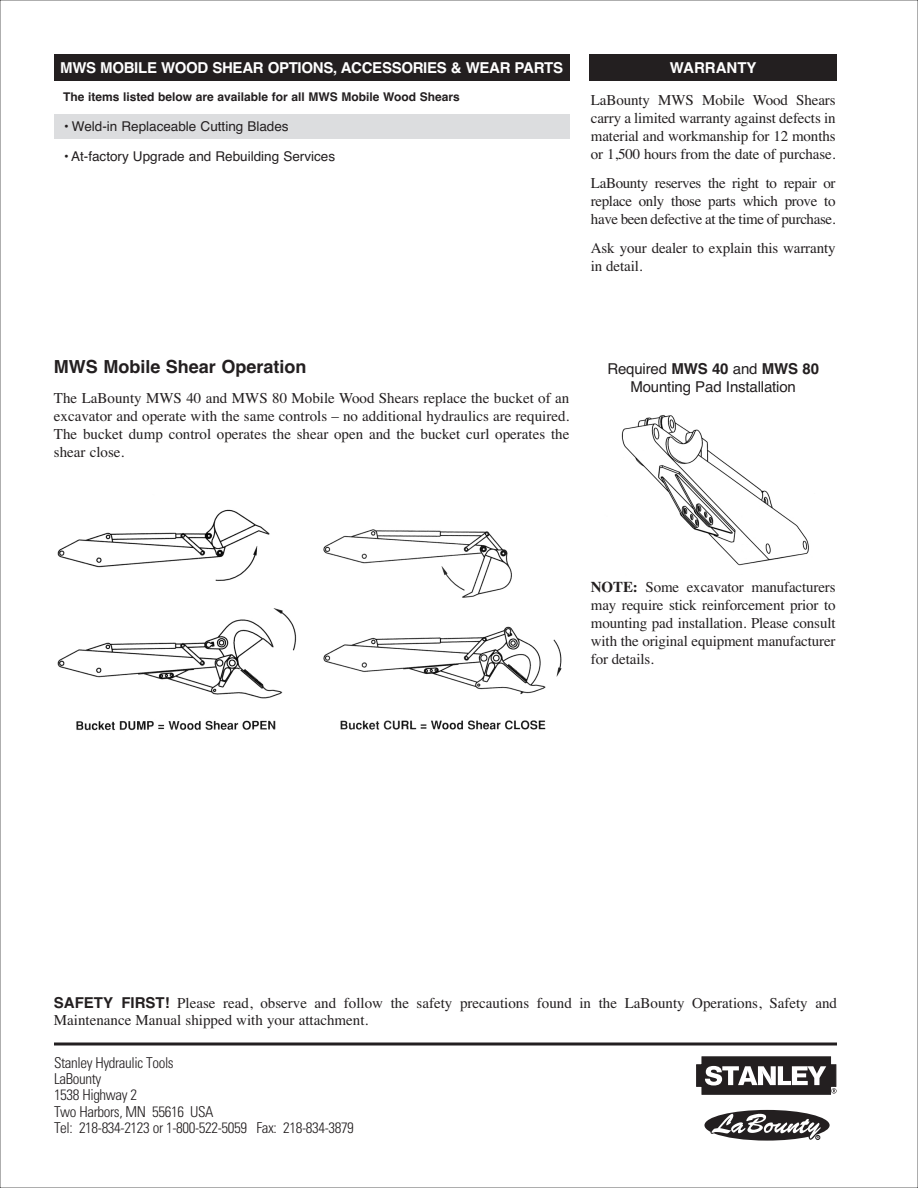
<style>
.page{position:relative;width:918px;height:1188px;background:#fff}
.page>*{position:absolute;margin:0;border:0;box-sizing:border-box;transform-origin:0 0}
.t1{font:700 18px "Helvetica";color:#231f20}
.t2{font:15px/18px "Times";letter-spacing:-.01em;color:#231f20;text-align:justify}
.t3{font:300 condensed 15px/16.4px "Univers";letter-spacing:-.025em;color:#231f20}
.t4{font:700 15px "Helvetica";letter-spacing:-.02em;color:#fff}
.t5{font:15px/18px "Helvetica";letter-spacing:-.01em;color:#231f20;text-align:center}
.t6{font:700 15px "Helvetica";color:#fff}
.t7{font:13.5px "Helvetica";color:#231f20}
.t8{font:700 12px "Helvetica";color:#231f20}
.s1{font-weight:700}
.s2{font-family:"Helvetica";font-weight:700}
</style>
<div class="page">
<div style="left:54px;top:114px;width:515px;height:25px;background:#dcdddf"></div>
<div style="left:589px;top:54px;width:248px;height:27px;background:#231f20"></div>
<div style="left:54px;top:54px;width:515px;height:27px;background:#231f20"></div>
<img style="left:57px;top:509px;width:505px;height:222px">
<img style="left:621px;top:415px;width:188px;height:151px">
<svg style="left:54px;top:1042px;width:783px;height:4px;background:#595657"></svg>
<svg style="left:696px;top:1056px;width:141px;height:39px"></svg>
<svg style="left:704px;top:1110px;width:126px;height:31px"></svg>
<p class="t4" style="left:60px;top:63px;width:504px">MWS MOBILE WOOD SHEAR OPTIONS, ACCESSORIES &amp; WEAR PARTS</p>
<p class="t8" style="left:63px;top:93px;width:398px">The items listed below are available for all MWS Mobile Wood Shears</p>
<p class="t7" style="left:63px;top:122px;width:227px">• Weld-in Replaceable Cutting Blades</p>
<p class="t7" style="left:63px;top:152px;width:274px">• At-factory Upgrade and Rebuilding Services</p>
<p class="t6" style="left:670px;top:63px;width:88px">WARRANTY</p>
<p class="t2" style="left:591px;top:93px;width:246px">LaBounty MWS Mobile Wood Shears carry a limited warranty against defects in material and workmanship for 12 months or 1,500 hours from the date of purchase.</p>
<p class="t2" style="left:591px;top:175px;width:246px">LaBounty reserves the right to repair or replace only those parts which prove to have been defective at the time of purchase.</p>
<p class="t2" style="left:591px;top:240px;width:246px">Ask your dealer to explain this warranty in detail.</p>
<p class="t1" style="left:54px;top:360px;width:254px">MWS Mobile Shear Operation</p>
<p class="t2" style="left:54px;top:390px;width:517px">The LaBounty MWS 40 and MWS 80 Mobile Wood Shears replace the bucket of an excavator and operate with the same controls – no additional hydraulics are required.<br>The bucket dump control operates the shear open and the bucket curl operates the shear close.</p>
<p class="t5" style="left:607px;top:361px;width:213px">Required <span class="s1">MWS 40</span> and <span class="s1">MWS 80<br></span>Mounting Pad Installation</p>
<p class="t2" style="left:591px;top:580px;width:246px"><span class="s1">NOTE:</span> Some excavator manufacturers may require stick reinforcement prior to mounting pad installation. Please consult with the original equipment manufacturer for details.</p>
<p class="t2" style="left:54px;top:995px;width:785px;line-height:17.4px"><span class="s2">SAFETY FIRST!</span> Please read, observe and follow the safety precautions found in the LaBounty Operations, Safety and<br>Maintenance Manual shipped with your attachment.</p>
<p class="t3" style="left:54px;top:1056px;width:301px">Stanley Hydraulic Tools<br>LaBounty<br>1538 Highway 2<br>Two Harbors, MN 55616 USA<br>Tel: 218-834-2123 or 1-800-522-5059 Fax: 218-834-3879</p>
</div>
